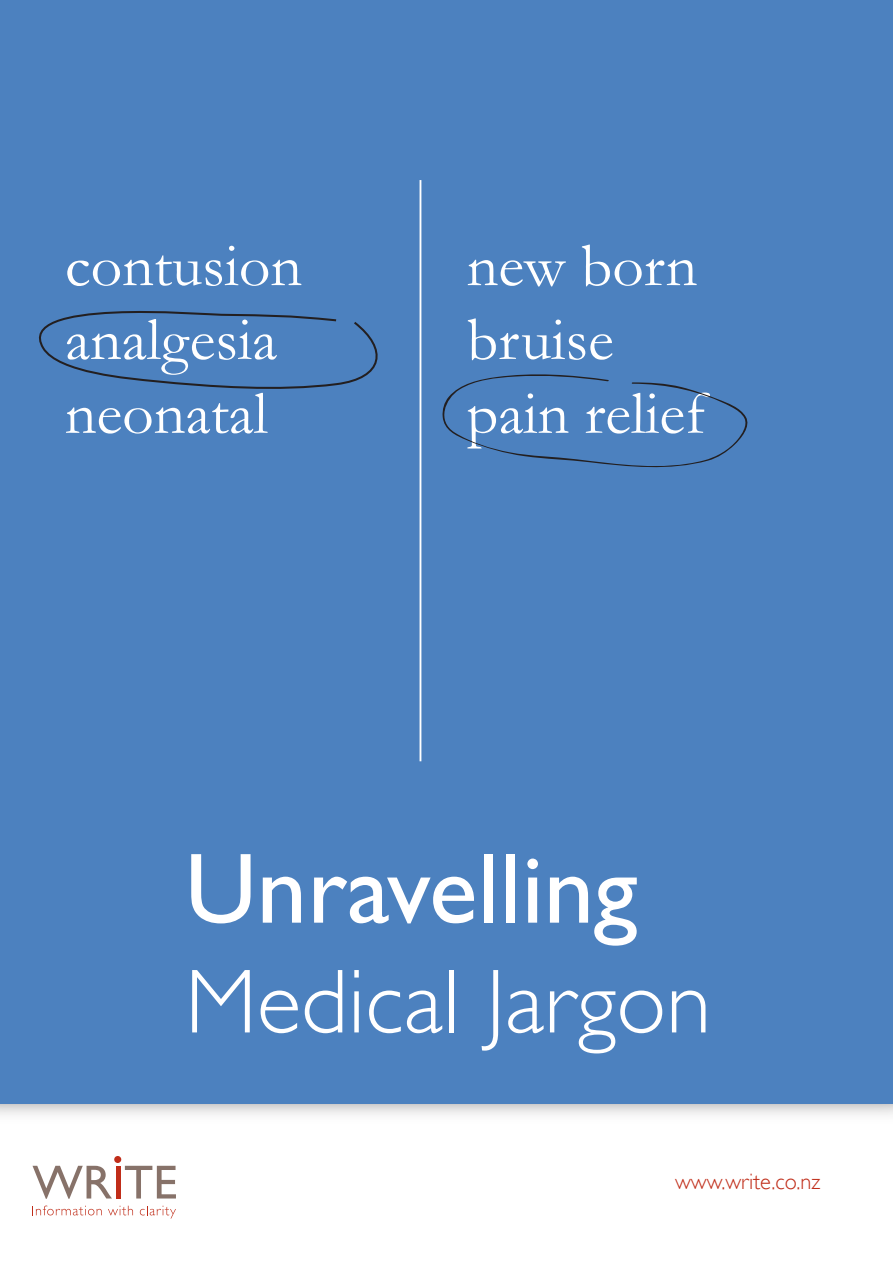
<style>
.page{position:relative;width:893px;height:1263px;background:#fff}
.page>*{position:absolute;margin:0;border:0;box-sizing:border-box;transform-origin:0 0}
.t1{font:100.5px "Gill Sans";color:#fff}
.t2{font:300 91.5px "Gill Sans";color:#fff}
.t3{font:61.5px/73.8px "Garamond";color:#fff}
.t4{font:300 22.2px "Gill Sans";color:#c02d19}
</style>
<div class="page">
<img style="left:0;top:1103px;width:893px;height:12px">
<div style="left:0;top:0;width:893px;height:1103px;background:#4c81bf"></div>
<svg style="left:35px;top:1205px;width:67px;height:10px"></svg>
<svg style="left:108px;top:1206px;width:25px;height:9px"></svg>
<svg style="left:140px;top:1206px;width:36px;height:12px"></svg>
<svg style="left:33px;top:1166px;width:79px;height:33px"></svg>
<div style="left:116px;top:1166px;width:5px;height:32px;background:#c02d19"></div>
<svg style="left:125px;top:1166px;width:51px;height:32px"></svg>
<div style="left:114px;top:1156px;width:7px;height:7px;background:#c02d19;border-radius:50%"></div>
<hr style="left:420px;top:180px;width:1px;height:581px;background:#fff">
<svg style="left:38px;top:311px;width:340px;height:78px"></svg>
<svg style="left:442px;top:374px;width:306px;height:94px"></svg>
<p class="t3" style="left:65px;top:228px;width:239px">contusion analgesia neonatal</p>
<p class="t3" style="left:467px;top:228px;width:240px">new born bruise pain relief</p>
<h1 class="t1" style="left:185px;top:829px;width:454px">Unravelling</h1>
<h2 class="t2" style="left:185px;top:949px;width:528px">Medical Jargon</h2>
<p class="t4" style="left:675px;top:1169px;width:147px">www.write.co.nz</p>
</div>
